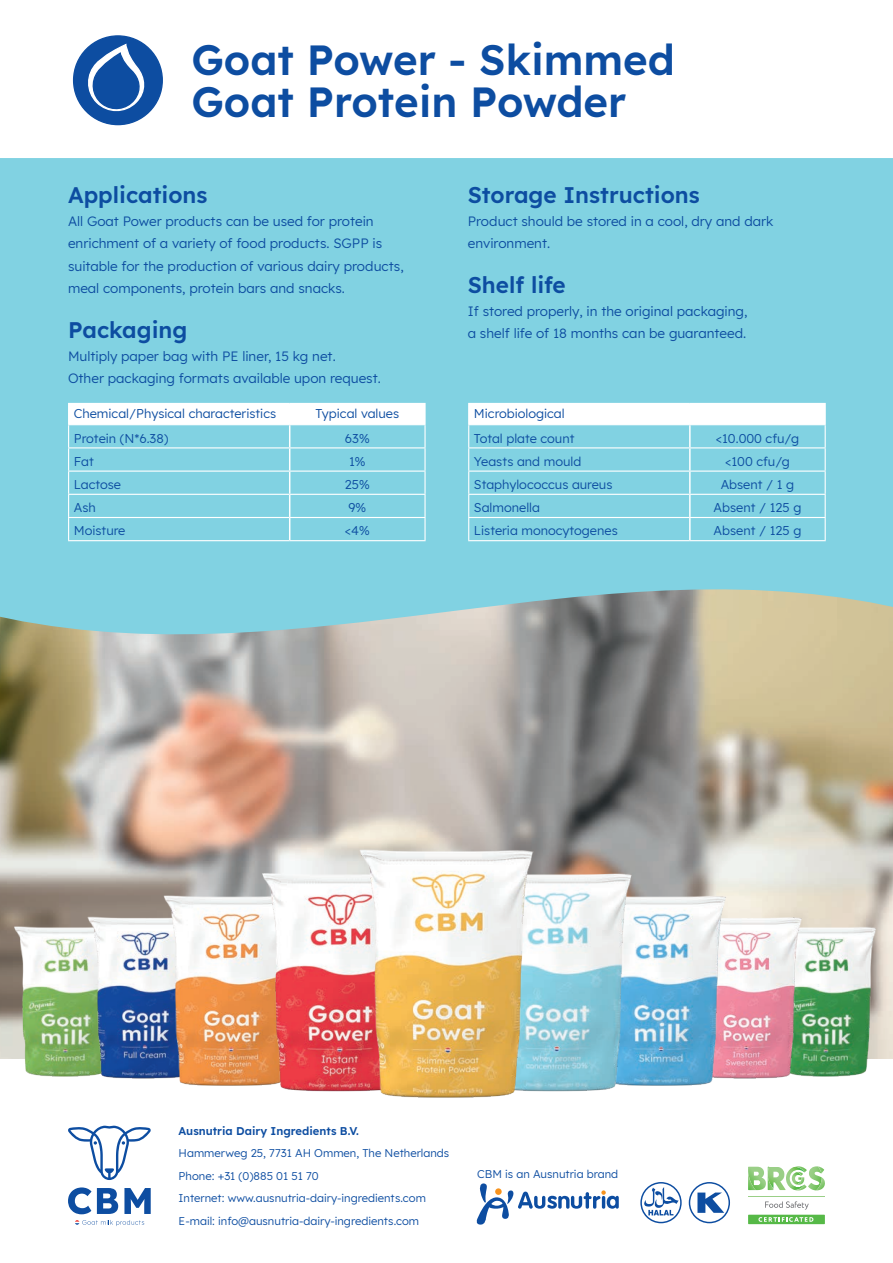
<style>
.page{position:relative;width:893px;height:1263px;background:#fff}
.page>*{position:absolute;margin:0;border:0;box-sizing:border-box;transform-origin:0 0}
.t1{font:600 42px/42px "Lexend";color:#0d4da1}
.t2{font:600 22.5px "Lexend";color:#0d4da1}
.t3{font:13.5px/22.5px "Lexend";color:#0d4da1}
.t4{font:12.75px "Lexend";color:#0d4da1}
.t5{font:11.25px/22.5px "Lexend";color:#0d4da1}
.t6{font:600 11.25px "Lexend";color:#0d4da1}
</style>
<div class="page">
<img style="left:0;top:690px;width:893px;height:368px">
<div style="left:74px;top:36px;width:88px;height:89px;background:#0d4da1;border-radius:50%"></div>
<svg style="left:84px;top:45px;width:63px;height:70px"></svg>
<svg style="left:0;top:158px;width:893px;height:532px;background:#8acbd5"></svg>
<svg style="left:688px;top:1182px;width:42px;height:42px"></svg>
<svg style="left:640px;top:1182px;width:42px;height:42px"></svg>
<svg style="left:748px;top:1166px;width:77px;height:24px"></svg>
<svg style="left:765px;top:1201px;width:44px;height:8px"></svg>
<hr style="left:748px;top:1195px;width:77px;height:1px;background:#9acf87">
<div style="left:748px;top:1215px;width:77px;height:9px;background:#56b947"></div>
<svg style="left:758px;top:1217px;width:55px;height:5px"></svg>
<svg style="left:477px;top:1183px;width:142px;height:41px"></svg>
<svg style="left:68px;top:1187px;width:50px;height:27px"></svg>
<svg style="left:124px;top:1188px;width:27px;height:26px"></svg>
<svg style="left:68px;top:1126px;width:83px;height:54px"></svg>
<svg style="left:75px;top:1220px;width:69px;height:6px"></svg>
<img style="left:865px;top:926px;width:14px;height:146px">
<img style="left:13px;top:926px;width:12px;height:133px">
<img style="left:800px;top:908px;width:65px;height:169px">
<img style="left:716px;top:885px;width:84px;height:194px">
<img style="left:629px;top:862px;width:87px;height:224px">
<img style="left:25px;top:908px;width:66px;height:169px">
<img style="left:91px;top:885px;width:87px;height:194px">
<img style="left:178px;top:861px;width:85px;height:225px">
<img style="left:263px;top:836px;width:366px;height:262px">
<svg style="left:468px;top:403px;width:358px;height:137px"></svg>
<hr style="left:468px;top:540px;width:222px;height:1px;background:#fff">
<hr style="left:690px;top:540px;width:136px;height:1px;background:#fff">
<hr style="left:290px;top:403px;width:136px;height:1px;background:#fff">
<hr style="left:424px;top:404px;width:2px;height:20px;background:#fff">
<hr style="left:290px;top:424px;width:136px;height:1px;background:#fff">
<hr style="left:424px;top:425px;width:2px;height:22px;background:#fff">
<hr style="left:290px;top:447px;width:136px;height:1px;background:#fff">
<hr style="left:424px;top:448px;width:2px;height:22px;background:#fff">
<hr style="left:290px;top:470px;width:136px;height:2px;background:#fff">
<hr style="left:424px;top:472px;width:2px;height:22px;background:#fff">
<hr style="left:290px;top:494px;width:136px;height:1px;background:#fff">
<hr style="left:424px;top:495px;width:2px;height:22px;background:#fff">
<svg style="left:68px;top:403px;width:357px;height:137px"></svg>
<hr style="left:290px;top:517px;width:136px;height:1px;background:#fff">
<hr style="left:424px;top:518px;width:2px;height:22px;background:#fff">
<hr style="left:68px;top:540px;width:222px;height:1px;background:#fff">
<hr style="left:290px;top:540px;width:136px;height:1px;background:#fff">
<p class="t1" style="left:191px;top:36px;width:485px">Goat Power - Skimmed<br>Goat Protein Powder</p>
<p class="t2" style="left:68px;top:178px;width:141px">Applications</p>
<p class="t3" style="left:68px;top:209px;width:337px">All Goat Power products can be used for protein enrichment of a variety of food products. SGPP is suitable for the production of various dairy products, meal components, protein bars and snacks.</p>
<p class="t2" style="left:68px;top:313px;width:121px">Packaging</p>
<p class="t3" style="left:68px;top:344px;width:314px">Multiply paper bag with PE liner, 15 kg net.<br>Other packaging formats available upon request.</p>
<p class="t4" style="left:74px;top:404px;width:204px">Chemical/Physical characteristics</p>
<p class="t4" style="left:316px;top:404px;width:85px">Typical values</p>
<p class="t4" style="left:74px;top:429px;width:96px">Protein (N*6.38)</p>
<p class="t4" style="left:345px;top:429px;width:26px">63%</p>
<p class="t4" style="left:74px;top:452px;width:22px">Fat</p>
<p class="t4" style="left:349px;top:452px;width:18px">1%</p>
<p class="t4" style="left:74px;top:475px;width:49px">Lactose</p>
<p class="t4" style="left:345px;top:475px;width:26px">25%</p>
<p class="t4" style="left:74px;top:499px;width:24px">Ash</p>
<p class="t4" style="left:348px;top:499px;width:19px">9%</p>
<p class="t4" style="left:74px;top:522px;width:53px">Moisture</p>
<p class="t4" style="left:345px;top:522px;width:27px">&lt;4%</p>
<p class="t2" style="left:468px;top:178px;width:233px">Storage Instructions</p>
<p class="t3" style="left:468px;top:209px;width:307px">Product should be stored in a cool, dry and dark environment.</p>
<p class="t2" style="left:468px;top:268px;width:100px">Shelf life</p>
<p class="t3" style="left:468px;top:299px;width:281px">If stored properly, in the original packaging, a shelf life of 18 months can be guaranteed.</p>
<p class="t4" style="left:474px;top:404px;width:92px">Microbiological</p>
<p class="t4" style="left:474px;top:429px;width:102px">Total plate count</p>
<p class="t4" style="left:716px;top:429px;width:85px">&lt;10.000 cfu/g</p>
<p class="t4" style="left:474px;top:452px;width:109px">Yeasts and mould</p>
<p class="t4" style="left:725px;top:452px;width:66px">&lt;100 cfu/g</p>
<p class="t4" style="left:474px;top:475px;width:140px">Staphylococcus aureus</p>
<p class="t4" style="left:721px;top:475px;width:75px">Absent / 1 g</p>
<p class="t4" style="left:474px;top:499px;width:67px">Salmonella</p>
<p class="t4" style="left:714px;top:499px;width:89px">Absent / 125 g</p>
<p class="t4" style="left:474px;top:522px;width:145px">Listeria monocytogenes</p>
<p class="t4" style="left:714px;top:522px;width:89px">Absent / 125 g</p>
<p class="t6" style="left:179px;top:1122px;width:182px">Ausnutria Dairy Ingredients B.V.</p>
<p class="t5" style="left:179px;top:1141px;width:272px">Hammerweg 25, 7731 AH Ommen, The Netherlands Phone: +31 (0)885 01 51 70<br>Internet: www.ausnutria-dairy-ingredients.com E-mail: info@ausnutria-dairy-ingredients.com</p>
<p class="t5" style="left:477px;top:1162px;width:142px">CBM is an Ausnutria brand</p>
</div>
